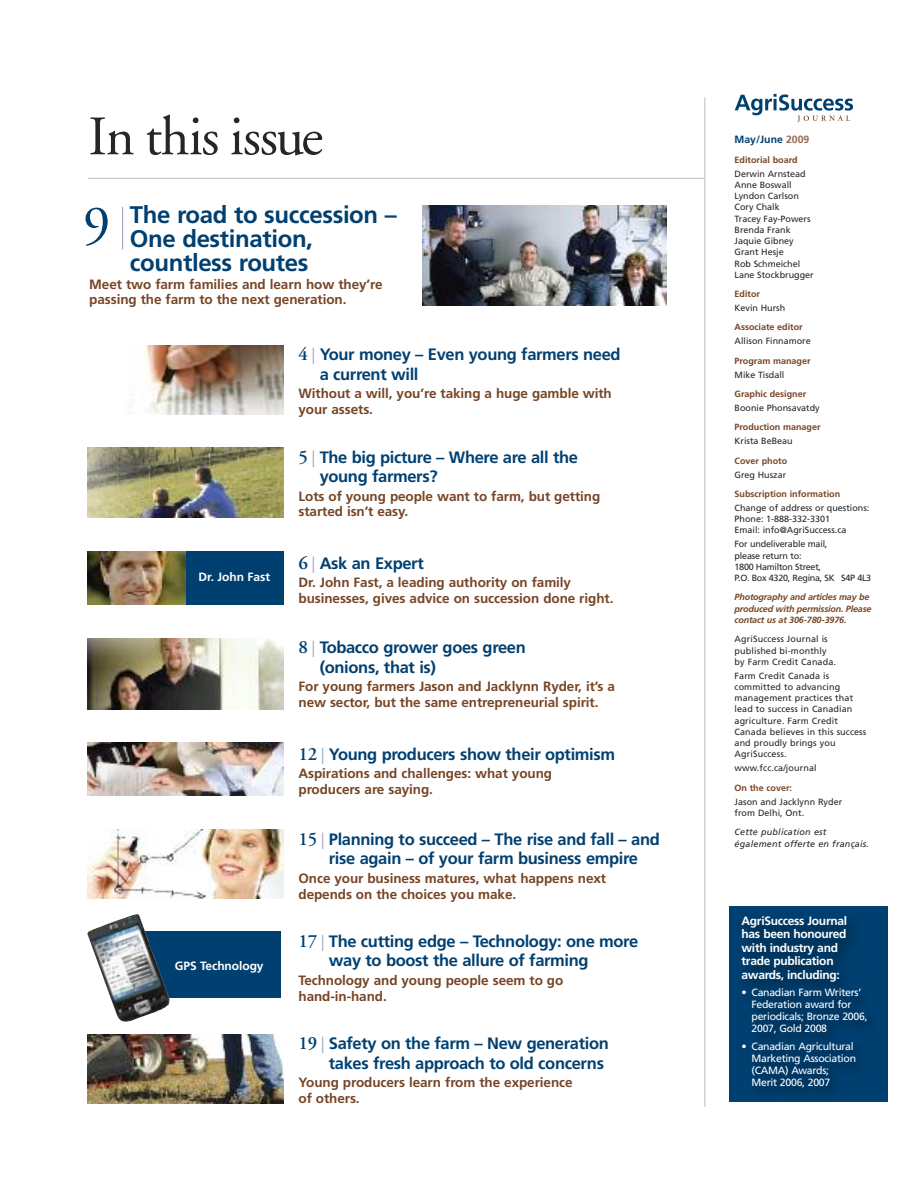
<style>
.page{position:relative;width:918px;height:1188px;background:#fff}
.page>*{position:absolute;margin:0;border:0;box-sizing:border-box;transform-origin:0 0}
.t1{font:55.5px "Adobe Garamond";letter-spacing:-.02em;color:#272627}
.t2{font:54.75px "Adobe Garamond";color:#004071}
.t3{font:700 24px/24px "Frutiger";letter-spacing:-.015em;color:#004071}
.t4{font:700 16.5px/19.5px "Frutiger";letter-spacing:-.02em;color:#004071}
.t5{font:700 13.5px/15.8px "Frutiger";letter-spacing:-.005em;color:#774526}
.t6{font:700 12px/13.5px "Frutiger";letter-spacing:-.025em;color:#fff}
.t7{font:700 12px "Frutiger";letter-spacing:-.005em;color:#fff}
.t8{font:10.5px/12px "Frutiger";letter-spacing:-.025em;color:#fff}
.t9{font:700 10.5px "Frutiger";color:#004071}
.t10{font:9px/11.2px "Frutiger";color:#272627}
.t11{font:700 9px "Frutiger";color:#774526}
.t12{font:9px/11.2px "Frutiger";letter-spacing:-.03em;color:#272627}
.t13{font:italic 700 9px/11.2px "Frutiger";letter-spacing:-.02em;color:#774526}
.t14{font:italic 9px/11.2px "Frutiger";letter-spacing:.025em;color:#272627}
.s1{font-family:"Adobe Garamond";font-weight:600;font-size:18.75px}
.s2{font-family:"Adobe Garamond";font-weight:400;color:#95a0bc}
.s3{color:#936a52}
</style>
<div class="page">
<div style="left:119px;top:932px;width:162px;height:66px;background:#004071"></div>
<div style="left:183px;top:552px;width:101px;height:53px;background:#004071"></div>
<hr style="left:88px;top:178px;width:617px;height:1px;background:#bebebe">
<hr style="left:705px;top:97px;width:1px;height:1010px;background:#bebebe">
<img style="left:422px;top:206px;width:245px;height:99px">
<hr style="left:122px;top:207px;width:1px;height:42px;background:#95a0bc">
<img style="left:131px;top:346px;width:153px;height:69px">
<img style="left:88px;top:448px;width:195px;height:70px">
<img style="left:88px;top:638px;width:195px;height:71px">
<img style="left:88px;top:552px;width:98px;height:53px">
<img style="left:88px;top:742px;width:195px;height:53px">
<img style="left:88px;top:830px;width:195px;height:69px">
<img style="left:87px;top:914px;width:83px;height:108px">
<img style="left:88px;top:1034px;width:195px;height:69px">
<svg style="left:735px;top:94px;width:118px;height:28px"></svg>
<div style="left:729px;top:906px;width:159px;height:196px;background:#003b68"></div>
<hr style="left:0;top:1063px;width:1px;height:125px;background:#004071">
<h1 class="t1" style="left:88px;top:115px;width:236px">In this issue</h1>
<h2 class="t2" style="left:83px;top:203px;width:29px">9</h2>
<h3 class="t3" style="left:130px;top:204px;width:268px">The road to succession –<br>One destination, countless routes</h3>
<p class="t5" style="left:89px;top:277px;width:295px">Meet two farm families and learn how they’re passing the farm to the next generation.</p>
<p class="t7" style="left:199px;top:572px;width:73px">Dr. John Fast</p>
<p class="t7" style="left:175px;top:961px;width:90px">GPS Technology</p>
<p class="t4" style="left:320px;top:346px;width:302px;text-indent:-21px"><span class="s1">4</span> <span class="s2">|</span> Your money – Even young farmers need a current will</p>
<p class="t5" style="left:298px;top:387px;width:315px">Without a will, you’re taking a huge gamble with your assets.</p>
<p class="t4" style="left:320px;top:448px;width:260px;text-indent:-21px"><span class="s1">5</span> <span class="s2">|</span> The big picture – Where are all the young farmers?</p>
<p class="t5" style="left:298px;top:489px;width:303px">Lots of young people want to farm, but getting started isn’t easy.</p>
<p class="t4" style="left:298px;top:555px;width:127px"><span class="s1">6</span> <span class="s2">|</span> Ask an Expert</p>
<p class="t5" style="left:298px;top:576px;width:316px">Dr. John Fast, a leading authority on family businesses, gives advice on succession done right.</p>
<p class="t4" style="left:320px;top:639px;width:208px;text-indent:-21px"><span class="s1">8</span> <span class="s2">|</span> Tobacco grower goes green (onions, that is)</p>
<p class="t5" style="left:298px;top:680px;width:318px">For young farmers Jason and Jacklynn Ryder, it’s a new sector, but the same entrepreneurial spirit.</p>
<p class="t4" style="left:298px;top:746px;width:318px"><span class="s1">12</span> <span class="s2">|</span> Young producers show their optimism</p>
<p class="t5" style="left:298px;top:767px;width:255px">Aspirations and challenges: what young producers are saying.</p>
<p class="t4" style="left:298px;top:831px;width:363px;text-align:center"><span class="s1">15</span> <span class="s2">|</span> Planning to succeed – The rise and fall – and rise again – of your farm business empire</p>
<p class="t5" style="left:298px;top:871px;width:309px">Once your business matures, what happens next depends on the choices you make.</p>
<p class="t4" style="left:329px;top:933px;width:311px;text-indent:-30px"><span class="s1">17</span> <span class="s2">|</span> The cutting edge – Technology: one more way to boost the allure of farming</p>
<p class="t5" style="left:298px;top:973px;width:266px">Technology and young people seem to go hand-in-hand.</p>
<p class="t4" style="left:298px;top:1035px;width:312px;text-align:right"><span class="s1">19</span> <span class="s2">|</span> Safety on the farm – New generation takes fresh approach to old concerns</p>
<p class="t5" style="left:298px;top:1076px;width:276px">Young producers learn from the experience of others.</p>
<p class="t9" style="left:735px;top:135px;width:76px">May/June <span class="s3">2009</span></p>
<p class="t11" style="left:735px;top:156px;width:65px">Editorial board</p>
<p class="t10" style="left:735px;top:168px;width:81px">Derwin Arnstead<br>Anne Boswall<br>Lyndon Carlson<br>Cory Chalk<br>Tracey Fay-Powers<br>Brenda Frank<br>Jaquie Gibney<br>Grant Hesje<br>Rob Schmeichel<br>Lane Stockbrugger</p>
<p class="t11" style="left:735px;top:290px;width:27px">Editor</p>
<p class="t10" style="left:735px;top:303px;width:52px">Kevin Hursh</p>
<p class="t11" style="left:735px;top:324px;width:70px">Associate editor</p>
<p class="t10" style="left:735px;top:336px;width:78px">Allison Finnamore</p>
<p class="t11" style="left:735px;top:357px;width:78px">Program manager</p>
<p class="t10" style="left:735px;top:370px;width:51px">Mike Tisdall</p>
<p class="t11" style="left:735px;top:390px;width:73px">Graphic designer</p>
<p class="t10" style="left:735px;top:403px;width:87px">Boonie Phonsavatdy</p>
<p class="t11" style="left:735px;top:424px;width:87px">Production manager</p>
<p class="t10" style="left:735px;top:436px;width:60px">Krista BeBeau</p>
<p class="t11" style="left:735px;top:457px;width:54px">Cover photo</p>
<p class="t10" style="left:735px;top:470px;width:53px">Greg Huszar</p>
<p class="t11" style="left:735px;top:490px;width:107px">Subscription information</p>
<p class="t10" style="left:735px;top:503px;width:136px">Change of address or questions:<br>Phone: 1-888-332-3301<br>Email: info@AgriSuccess.ca</p>
<p class="t12" style="left:735px;top:539px;width:138px">For undeliverable mail,<br>please return to:<br>1800 Hamilton Street,<br>P.O. Box 4320, Regina, SK S4P 4L3</p>
<p class="t13" style="left:735px;top:592px;width:138px">Photography and articles may be produced with permission. Please contact us at 306-780-3976.</p>
<p class="t10" style="left:735px;top:634px;width:103px">AgriSuccess Journal is published bi-monthly by Farm Credit Canada.</p>
<p class="t10" style="left:735px;top:671px;width:133px">Farm Credit Canada is committed to advancing management practices that lead to success in Canadian agriculture. Farm Credit<br>Canada believes in this success and proudly brings you<br>AgriSuccess.</p>
<p class="t10" style="left:735px;top:763px;width:84px">www.fcc.ca/journal</p>
<p class="t11" style="left:735px;top:784px;width:59px">On the cover:</p>
<p class="t10" style="left:735px;top:797px;width:109px">Jason and Jacklynn Ryder from Delhi, Ont.</p>
<p class="t14" style="left:735px;top:827px;width:136px">Cette publication est également offerte en français.</p>
<p class="t6" style="left:742px;top:915px;width:107px">AgriSuccess Journal has been honoured with industry and trade publication awards, including:</p>
<p class="t8" style="left:752px;top:987px;width:118px;text-indent:-10px">• Canadian Farm Writers’<br>Federation award for periodicals; Bronze 2006,<br>2007, Gold 2008</p>
<p class="t8" style="left:752px;top:1041px;width:106px;text-indent:-10px">• Canadian Agricultural<br>Marketing Association (CAMA) Awards;<br>Merit 2006, 2007</p>
</div>
